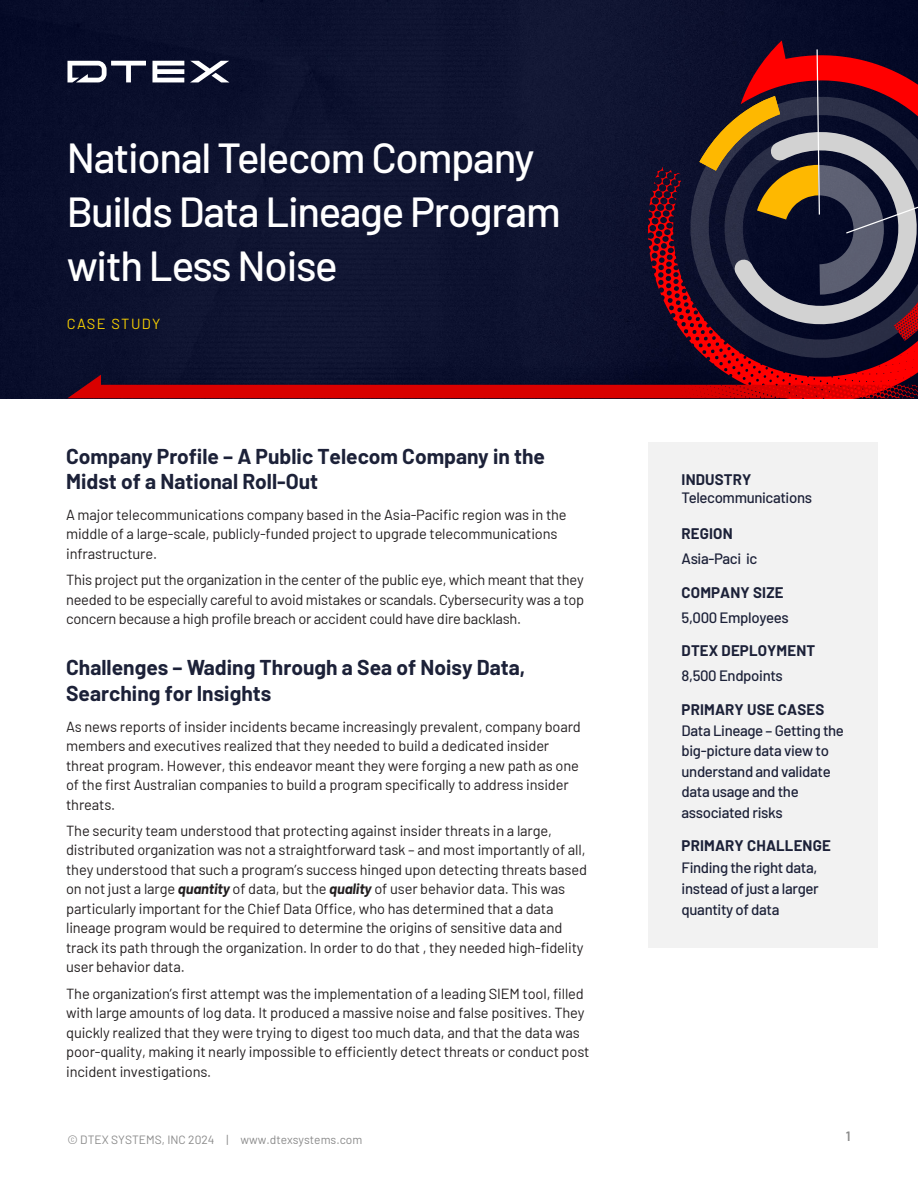
<style>
.page{position:relative;width:918px;height:1188px;background:#fff}
.page>*{position:absolute;margin:0;border:0;box-sizing:border-box;transform-origin:0 0}
.t1{font:500 42px/54px "Barlow";letter-spacing:-.03em;color:#fff}
.DS_Body_Copy{font:700 21px/25.2px "Barlow";color:#1c2138}
.t2{font:500 15px/20.5px "Barlow";letter-spacing:-.025em;color:#1c2138}
.t3{font:700 15px/24.9px "Barlow";letter-spacing:.01em;color:#1c2138}
.DS_Body_Copy-2{font:14.7px/19.5px "Barlow";letter-spacing:-.01em;color:#231f20}
.DS_DATASHEET{font:14.7px "Barlow";letter-spacing:.1em;color:#f7cf00}
.t4{font:600 13.5px "Barlow";color:#8a8a8a}
.DS_Body_Copy-3{font:12px "Barlow";color:#8a8a8a}
.s1{font-weight:700;font-style:italic}
.s2{font-weight:700}
.s3{font-weight:500}
</style>
<div class="page">
<div style="left:0;top:0;width:918px;height:398px;background:#0e122f"></div>
<svg style="left:648px;top:40px;width:270px;height:335px;background:#340b23"></svg>
<svg style="left:690px;top:97px;width:228px;height:261px;background:#3b152b"></svg>
<svg style="left:699px;top:48px;width:219px;height:293px;background:#4e3841"></svg>
<div style="left:648px;top:442px;width:230px;height:506px;background:#f2f2f2"></div>
<svg style="left:67px;top:61px;width:162px;height:21px"></svg>
<svg style="left:67px;top:375px;width:851px;height:23px;background:#8f040f"></svg>
<p class="t1" style="left:67px;top:127px;width:496px">National Telecom Company<br>Builds Data Lineage Program with Less Noise</p>
<p class="DS_DATASHEET" style="left:67px;top:313px;width:95px">CASE STUDY</p>
<p class="DS_Body_Copy" style="left:66px;top:442px;width:480px">Company Profile – A Public Telecom Company in the<br>Midst of a National Roll-Out</p>
<p class="DS_Body_Copy-2" style="left:66px;top:504px;width:502px">A major telecommunications company based in the Asia-Pacific region was in the middle of a large-scale, publicly-funded project to upgrade telecommunications infrastructure.</p>
<p class="DS_Body_Copy-2" style="left:66px;top:569px;width:520px;text-align:justify">This project put the organization in the center of the public eye, which meant that they needed to be especially careful to avoid mistakes or scandals. Cybersecurity was a top concern because a high profile breach or accident could have dire backlash.</p>
<p class="DS_Body_Copy" style="left:66px;top:654px;width:461px">Challenges – Wading Through a Sea of Noisy Data,<br>Searching for Insights</p>
<p class="DS_Body_Copy-2" style="left:66px;top:715px;width:516px">As news reports of insider incidents became increasingly prevalent, company board members and executives realized that they needed to build a dedicated insider threat program. However, this endeavor meant they were forging a new path as one of the first Australian companies to build a program specifically to address insider threats.</p>
<p class="DS_Body_Copy-2" style="left:66px;top:820px;width:522px">The security team understood that protecting against insider threats in a large, distributed organization was not a straightforward task – and most importantly of all, they understood that such a program’s success hinged upon detecting threats based on not just a large <span class="s1">quantity</span> of data, but the <span class="s1">quality</span> of user behavior data. This was particularly important for the Chief Data Office, who has determined that a data lineage program would be required to determine the origins of sensitive data and track its path through the organization. In order to do that , they needed high-fidelity user behavior data.</p>
<p class="DS_Body_Copy-2" style="left:66px;top:982px;width:525px">The organization’s first attempt was the implementation of a leading SIEM tool, filled with large amounts of log data. It produced a massive noise and false positives. They quickly realized that they were trying to digest too much data, and that the data was poor-quality, making it nearly impossible to efficiently detect threats or conduct post incident investigations.</p>
<p class="DS_Body_Copy-3" style="left:68px;top:1131px;width:296px">© DTEX SYSTEMS, INC 2024 | www.dtexsystems.com</p>
<p class="t2" style="left:682px;top:469px;width:132px;line-height:18px"><span class="s2">INDUSTRY<br></span>Telecommunications</p>
<p class="t2" style="left:682px;top:520px;width:77px;line-height:24.9px"><span class="s2">REGION<br></span>Asia-Paci ic</p>
<p class="t2" style="left:682px;top:579px;width:109px;line-height:24.9px"><span class="s2">COMPANY SIZE<br></span>5,000 Employees</p>
<p class="t3" style="left:682px;top:637px;width:135px">DTEX DEPLOYMENT<br><span class="s3">8,500 Endpoints</span></p>
<p class="t2" style="left:682px;top:698px;width:164px"><span class="s2">PRIMARY USE CASES<br></span>Data Lineage – Getting the big-picture data view to understand and validate data usage and the associated risks</p>
<p class="t2" style="left:682px;top:834px;width:151px;line-height:21.3px"><span class="s2">PRIMARY CHALLENGE<br></span>Finding the right data, instead of just a larger quantity of data</p>
<p class="t4" style="left:846px;top:1126px;width:6px">1</p>
</div>
